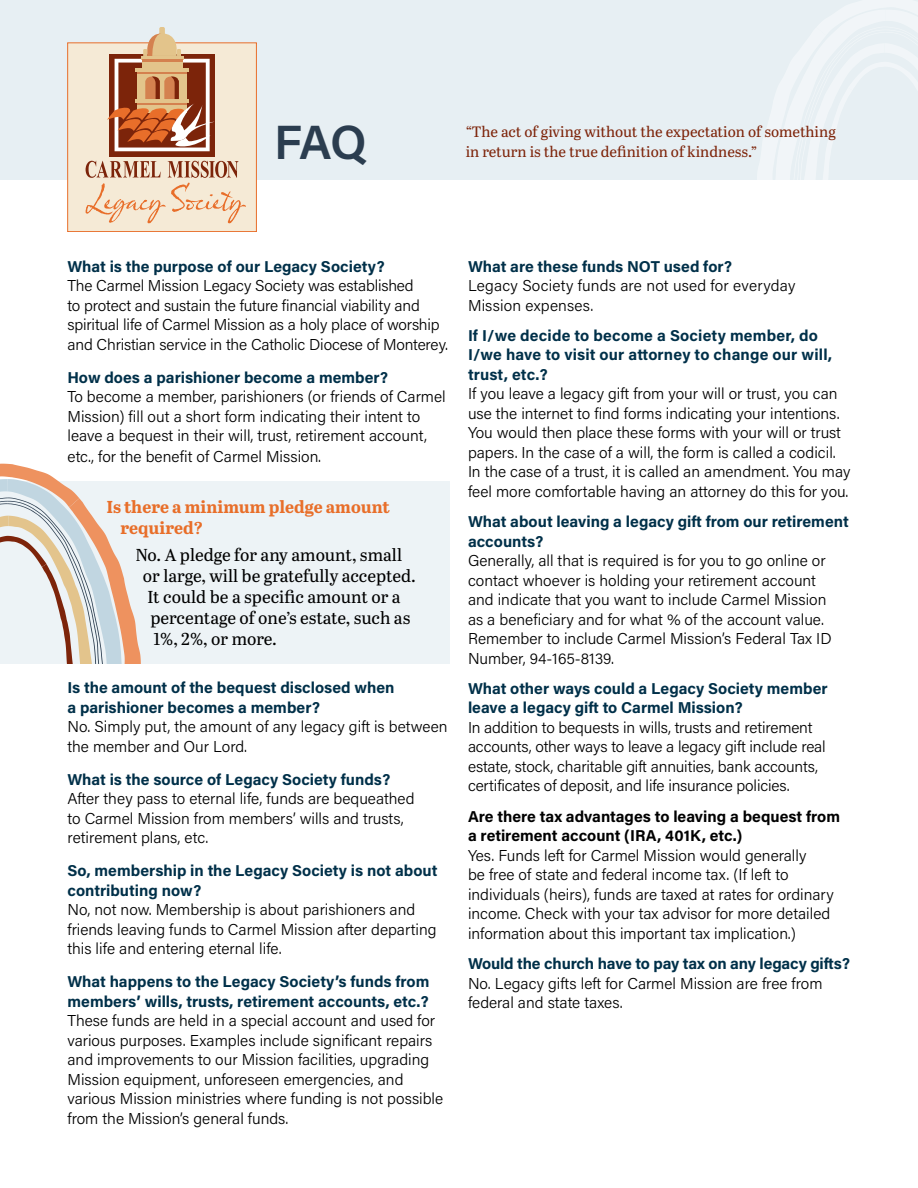
<style>
.page{position:relative;width:918px;height:1188px;background:#fff}
.page>*{position:absolute;margin:0;border:0;box-sizing:border-box;transform-origin:0 0}
.t1{font:600 48px "Acumin Pro";color:#2b3d4f}
.t2{font:17.25px "Abril Text";color:#000}
.t3{font:700 17.25px/21px "Abril Text";color:#e86e29}
.t4{font:300 15.75px/19.5px "Acumin Pro";color:#000}
.t5{font:700 15.75px/19.5px "Acumin Pro";color:#003049}
.t6{font:700 15.75px/19.5px "Acumin Pro";color:#000}
.t7{font:15px/20.2px "Abril Text";color:#7d240a}
</style>
<div class="page">
<div style="left:0;top:0;width:918px;height:179px;background:#e7eff3"></div>
<div style="left:68px;top:43px;width:188px;height:189px;background:#f5ead6"></div>
<div style="left:68px;top:43px;width:189px;height:189px;border:1px solid #e86e2a"></div>
<div style="left:110px;top:54px;width:105px;height:102px;background:linear-gradient(to right,#7c240a,#7c240a)"></div>
<svg style="left:107px;top:27px;width:108px;height:124px"></svg>
<svg style="left:86px;top:161px;width:160px;height:62px"></svg>
<div style="left:0;top:481px;width:450px;height:183px;background:#edf3f6"></div>
<svg style="left:0;top:464px;width:141px;height:200px"></svg>
<h1 class="t1" style="left:274px;top:109px;width:94px">FAQ</h1>
<p class="t7" style="left:466px;top:121px;width:372px">“The act of giving without the expectation of something in return is the true definition of kindness.”</p>
<p class="t5" style="left:68px;top:256px;width:319px">What is the purpose of our Legacy Society?</p>
<p class="t4" style="left:68px;top:275px;width:382px">The Carmel Mission Legacy Society was established<br>to protect and sustain the future financial viability and spiritual life of Carmel Mission as a holy place of worship and Christian service in the Catholic Diocese of Monterey.</p>
<p class="t5" style="left:68px;top:367px;width:322px">How does a parishioner become a member?</p>
<p class="t4" style="left:68px;top:386px;width:380px">To become a member, parishioners (or friends of Carmel<br>Mission) fill out a short form indicating their intent to leave a bequest in their will, trust, retirement account,</p>
<p class="t4" style="left:68px;top:446px;width:255px">etc., for the benefit of Carmel Mission.</p>
<p class="t3" style="left:120px;top:495px;width:271px;text-indent:-14px">Is there a minimum pledge amount required?</p>
<p class="t2" style="left:135px;top:543px;width:268px">No. A pledge for any amount, small</p>
<p class="t2" style="left:143px;top:564px;width:274px">or large, will be gratefully accepted.</p>
<p class="t2" style="left:147px;top:585px;width:255px">It could be a specific amount or a</p>
<p class="t2" style="left:150px;top:606px;width:262px">percentage of one’s estate, such as</p>
<p class="t2" style="left:153px;top:627px;width:125px">1%, 2%, or more.</p>
<p class="t5" style="left:68px;top:677px;width:329px">Is the amount of the bequest disclosed when a parishioner becomes a member?</p>
<p class="t4" style="left:68px;top:716px;width:382px">No. Simply put, the amount of any legacy gift is between the member and Our Lord.</p>
<p class="t5" style="left:68px;top:769px;width:324px">What is the source of Legacy Society funds?</p>
<p class="t4" style="left:68px;top:788px;width:348px">After they pass to eternal life, funds are bequeathed to Carmel Mission from members’ wills and trusts, retirement plans, etc.</p>
<p class="t5" style="left:68px;top:860px;width:372px">So, membership in the Legacy Society is not about contributing now?</p>
<p class="t4" style="left:68px;top:899px;width:371px">No, not now. Membership is about parishioners and friends leaving funds to Carmel Mission after departing this life and entering eternal life.</p>
<p class="t5" style="left:68px;top:971px;width:363px">What happens to the Legacy Society’s funds from members’ wills, trusts, retirement accounts, etc.?</p>
<p class="t4" style="left:68px;top:1010px;width:377px">These funds are held in a special account and used for various purposes. Examples include significant repairs and improvements to our Mission facilities, upgrading Mission equipment, unforeseen emergencies, and various Mission ministries where funding is not possible from the Mission’s general funds.</p>
<p class="t5" style="left:468px;top:256px;width:266px">What are these funds NOT used for?</p>
<p class="t4" style="left:468px;top:275px;width:329px">Legacy Society funds are not used for everyday<br>Mission expenses.</p>
<p class="t5" style="left:468px;top:325px;width:366px">If I/we decide to become a Society member, do<br>I/we have to visit our attorney to change our will, trust, etc.?</p>
<p class="t4" style="left:468px;top:384px;width:384px">If you leave a legacy gift from your will or trust, you can use the internet to find forms indicating your intentions.<br>You would then place these forms with your will or trust papers. In the case of a will, the form is called a codicil.<br>In the case of a trust, it is called an amendment. You may feel more comfortable having an attorney do this for you.</p>
<p class="t5" style="left:468px;top:511px;width:382px">What about leaving a legacy gift from our retirement accounts?</p>
<p class="t4" style="left:468px;top:550px;width:365px">Generally, all that is required is for you to go online or contact whoever is holding your retirement account and indicate that you want to include Carmel Mission as a beneficiary and for what % of the account value.<br>Remember to include Carmel Mission’s Federal Tax ID Number, 94-165-8139.</p>
<p class="t5" style="left:468px;top:678px;width:361px">What other ways could a Legacy Society member leave a legacy gift to Carmel Mission?</p>
<p class="t4" style="left:468px;top:717px;width:359px">In addition to bequests in wills, trusts and retirement accounts, other ways to leave a legacy gift include real estate, stock, charitable gift annuities, bank accounts, certificates of deposit, and life insurance policies.</p>
<p class="t6" style="left:468px;top:806px;width:374px">Are there tax advantages to leaving a bequest from a retirement account (IRA, 401K, etc.)</p>
<p class="t4" style="left:468px;top:845px;width:367px">Yes. Funds left for Carmel Mission would generally<br>be free of state and federal income tax. (If left to individuals (heirs), funds are taxed at rates for ordinary income. Check with your tax advisor for more detailed information about this important tax implication.)</p>
<p class="t5" style="left:468px;top:953px;width:384px">Would the church have to pay tax on any legacy gifts?</p>
<p class="t4" style="left:468px;top:973px;width:356px">No. Legacy gifts left for Carmel Mission are free from federal and state taxes.</p>
</div>
